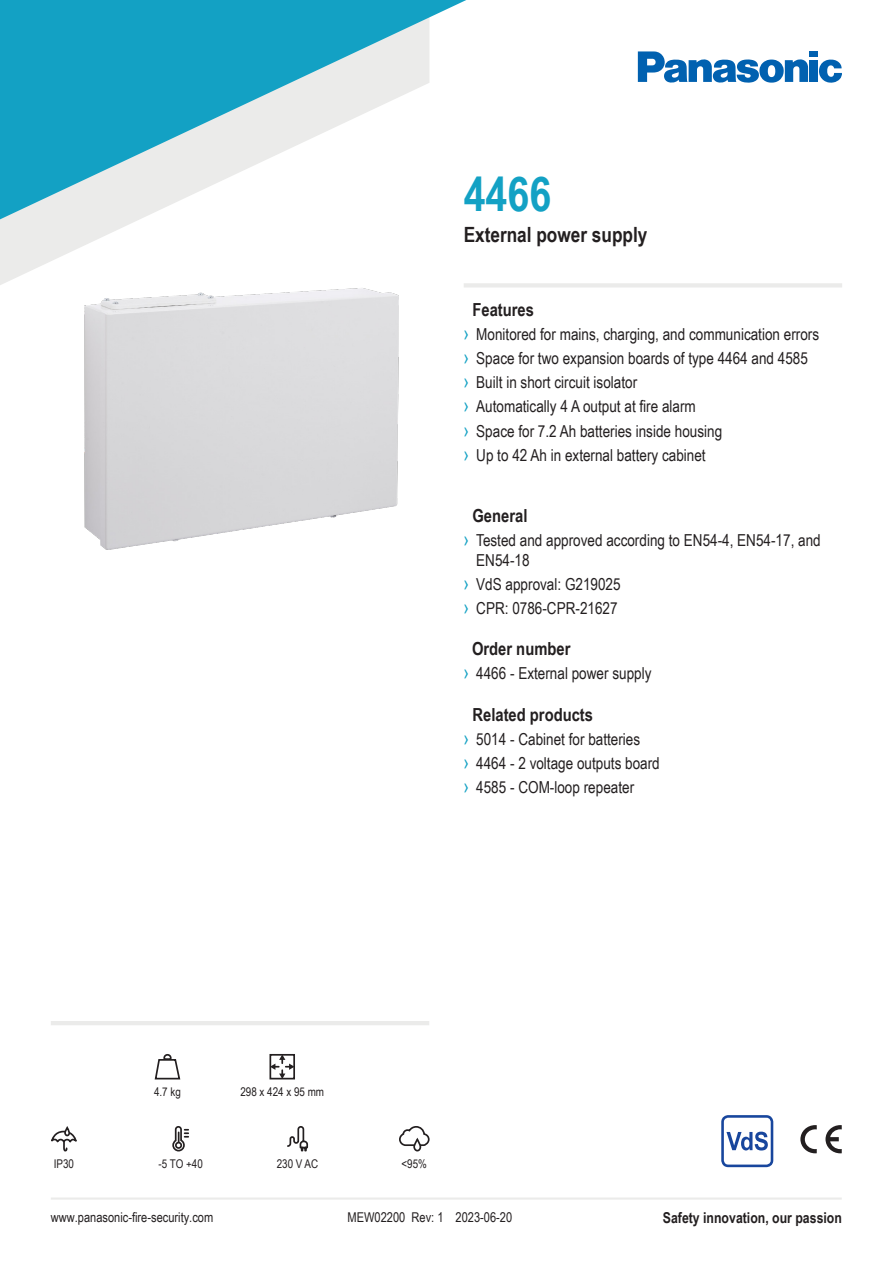
<style>
.page{position:relative;width:893px;height:1263px;background:#fff}
.page>*{position:absolute;margin:0;border:0;box-sizing:border-box;transform-origin:0 0}
.t1{font:700 48px "Arial Narrow";color:#13a1c4}
.t2{font:700 21px "Arial Narrow";color:#231f20}
.t3{font:700 18px "Arial Narrow";color:#231f20}
.t4{font:16.5px/19.8px "Arial Narrow";color:#231f20}
.t5{font:700 15px "Arial Narrow";color:#231f20}
.t6{font:13.5px "Arial Narrow";color:#231f20}
.t7{font:12px "Arial Narrow";color:#231f20}
.s1{font-size:19.5px;color:#13a1c4}
</style>
<div class="page">
<img style="left:84px;top:288px;width:315px;height:262px">
<svg style="left:0;top:219px;width:140px;height:66px;fill:#ebebea"></svg>
<svg style="left:0;top:0;width:466px;height:219px"></svg>
<svg style="left:819px;top:59px;width:23px;height:24px"></svg>
<div style="left:810px;top:51px;width:8px;height:6px;background:#0161b0"></div>
<div style="left:810px;top:60px;width:8px;height:22px;background:#0161b0"></div>
<svg style="left:638px;top:51px;width:170px;height:32px"></svg>
<svg style="left:721px;top:1115px;width:52px;height:52px"></svg>
<svg style="left:825px;top:1125px;width:17px;height:28px"></svg>
<svg style="left:800px;top:1125px;width:17px;height:28px"></svg>
<hr style="left:51px;top:1197px;width:791px;height:2px;background:#ebebea">
<hr style="left:51px;top:1021px;width:378px;height:4px;background:#ebebea">
<svg style="left:287px;top:1126px;width:22px;height:26px"></svg>
<svg style="left:272px;top:1057px;width:20px;height:19px"></svg>
<div style="left:269px;top:1054px;width:26px;height:25px;border:2px solid #231f20"></div>
<svg style="left:154px;top:1054px;width:27px;height:26px"></svg>
<svg style="left:51px;top:1126px;width:26px;height:26px"></svg>
<svg style="left:399px;top:1126px;width:31px;height:26px"></svg>
<hr style="left:464px;top:283px;width:378px;height:4px;background:#ebebea">
<svg style="left:172px;top:1126px;width:16px;height:26px"></svg>
<p class="t1" style="left:464px;top:158px;width:89px">4466</p>
<p class="t2" style="left:464px;top:219px;width:185px">External power supply</p>
<p class="t3" style="left:472px;top:296px;width:63px">Features</p>
<p class="t4" style="left:463px;top:324px;width:357px"><span class="s1">›</span> Monitored for mains, charging, and communication errors</p>
<p class="t4" style="left:463px;top:348px;width:346px"><span class="s1">›</span> Space for two expansion boards of type 4464 and 4585</p>
<p class="t4" style="left:463px;top:372px;width:175px"><span class="s1">›</span> Built in short circuit isolator</p>
<p class="t4" style="left:463px;top:396px;width:234px"><span class="s1">›</span> Automatically 4 A output at fire alarm</p>
<p class="t4" style="left:463px;top:420px;width:260px"><span class="s1">›</span> Space for 7.2 Ah batteries inside housing</p>
<p class="t4" style="left:463px;top:444px;width:244px"><span class="s1">›</span> Up to 42 Ah in external battery cabinet</p>
<p class="t3" style="left:472px;top:502px;width:56px">General</p>
<p class="t4" style="left:476px;top:529px;width:346px;text-indent:-13px"><span class="s1">›</span> Tested and approved according to EN54-4, EN54-17, and<br>EN54-18</p>
<p class="t4" style="left:463px;top:573px;width:159px"><span class="s1">›</span> VdS approval: G219025</p>
<p class="t4" style="left:463px;top:597px;width:156px"><span class="s1">›</span> CPR: 0786-CPR-21627</p>
<p class="t3" style="left:472px;top:635px;width:100px">Order number</p>
<p class="t4" style="left:463px;top:663px;width:189px"><span class="s1">›</span> 4466 - External power supply</p>
<p class="t3" style="left:472px;top:701px;width:122px">Related products</p>
<p class="t4" style="left:463px;top:728px;width:178px"><span class="s1">›</span> 5014 - Cabinet for batteries</p>
<p class="t4" style="left:463px;top:752px;width:198px"><span class="s1">›</span> 4464 - 2 voltage outputs board</p>
<p class="t4" style="left:463px;top:776px;width:172px"><span class="s1">›</span> 4585 - COM-loop repeater</p>
<p class="t7" style="left:154px;top:1082px;width:28px">4.7 kg</p>
<p class="t7" style="left:240px;top:1082px;width:85px">298 x 424 x 95 mm</p>
<p class="t7" style="left:159px;top:1154px;width:46px">-5 TO +40</p>
<p class="t7" style="left:54px;top:1154px;width:22px">IP30</p>
<p class="t7" style="left:402px;top:1154px;width:27px">&lt;95%</p>
<p class="t7" style="left:277px;top:1154px;width:43px">230 V AC</p>
<p class="t6" style="left:51px;top:1207px;width:164px">www.panasonic-fire-security.com</p>
<p class="t5" style="left:663px;top:1206px;width:181px">Safety innovation, our passion</p>
<p class="t6" style="left:348px;top:1207px;width:166px">MEW02200 Rev: 1 2023-06-20</p>
</div>
